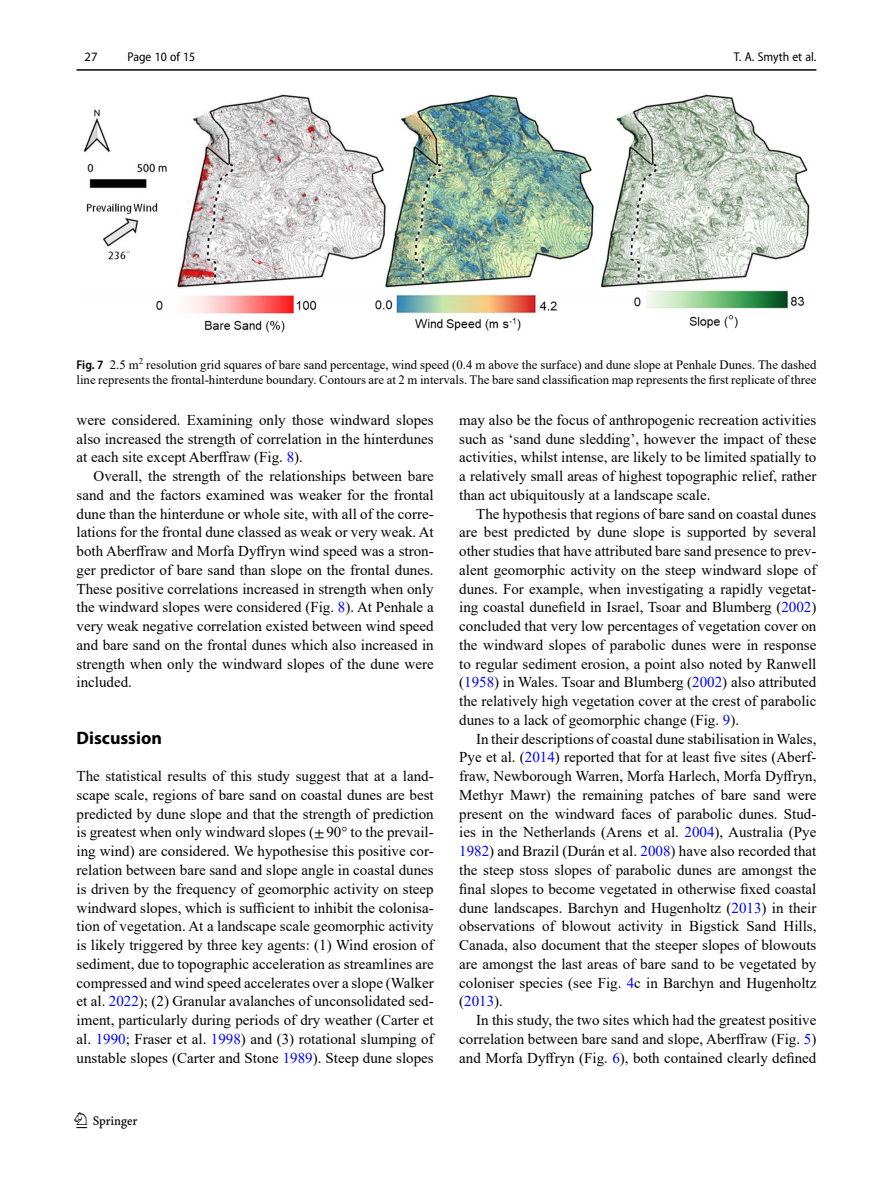
<style>
.page{position:relative;width:893px;height:1187px;background:#fff}
.page>*{position:absolute;margin:0;border:0;box-sizing:border-box;transform-origin:0 0}
.t1{font:22.5px "Springnew";color:#000}
.Head_1{font:700 18px "Myriad Pro";color:#000}
.Body_Text_Indent{font:15px/18.8px "Times New Roman";color:#000;text-align:justify}
.Body_Text{font:15px/18.8px "Times New Roman";color:#000;text-align:justify}
.Figure_Caption{font:12.75px/15px "Times New Roman";color:#000}
.t2{font:semi-condensed 12.75px "Myriad Pro";color:#000}
.t3{font:12.75px "Myriad Pro";color:#000}
.s1{font-family:"Myriad Pro";font-weight:600;font-stretch:semi-condensed}
.s2{color:#00f}
.s3{font-family:"STIX"}
</style>
<div class="page">
<hr style="left:77px;top:69px;width:739px;height:2px;background:#000">
<img style="left:83px;top:94px;width:727px;height:239px">
<p class="t3" style="left:85px;top:48px;width:15px">27</p>
<p class="t2" style="left:127px;top:49px;width:69px">Page 10 of 15</p>
<p class="t2" style="left:734px;top:49px;width:84px">T. A. Smyth et al.</p>
<p class="Figure_Caption" style="left:77px;top:357px;width:741px"><span class="s1">Fig. 7</span> 2.5 m<sup>2</sup> resolution grid squares of bare sand percentage, wind speed (0.4 m above the surface) and dune slope at Penhale Dunes. The dashed line represents the frontal-hinterdune boundary. Contours are at 2 m intervals. The bare sand classification map represents the first replicate of three</p>
<p class="Body_Text" style="left:77px;top:410px;width:359px">were considered. Examining only those windward slopes also increased the strength of correlation in the hinterdunes at each site except Aberffraw (Fig. <span class="s2">8</span>).</p>
<p class="Body_Text_Indent" style="left:77px;top:466px;width:359px;text-indent:17px">Overall, the strength of the relationships between bare sand and the factors examined was weaker for the frontal dune than the hinterdune or whole site, with all of the corre&shy;lations for the frontal dune classed as weak or very weak. At both Aberffraw and Morfa Dyffryn wind speed was a stron&shy;ger predictor of bare sand than slope on the frontal dunes.<br>These positive correlations increased in strength when only the windward slopes were considered (Fig. <span class="s2">8</span>). At Penhale a very weak negative correlation existed between wind speed and bare sand on the frontal dunes which also increased in strength when only the windward slopes of the dune were included.</p>
<p class="Head_1" style="left:77px;top:725px;width:87px">Discussion</p>
<p class="Body_Text" style="left:77px;top:766px;width:359px">The statistical results of this study suggest that at a land&shy;scape scale, regions of bare sand on coastal dunes are best predicted by dune slope and that the strength of prediction is greatest when only windward slopes (<span class="s3">±</span>90° to the prevail&shy;ing wind) are considered. We hypothesise this positive cor&shy;relation between bare sand and slope angle in coastal dunes is driven by the frequency of geomorphic activity on steep windward slopes, which is sufficient to inhibit the colonisa&shy;tion of vegetation. At a landscape scale geomorphic activity is likely triggered by three key agents: (1) Wind erosion of sediment, due to topographic acceleration as streamlines are compressed and wind speed accelerates over a slope (Walker et al. <span class="s2">2022</span>); (2) Granular avalanches of unconsolidated sed&shy;iment, particularly during periods of dry weather (Carter et al. <span class="s2">1990</span>; Fraser et al. <span class="s2">1998</span>) and (3) rotational slumping of unstable slopes (Carter and Stone <span class="s2">1989</span>). Steep dune slopes</p>
<h1 class="t1" style="left:77px;top:1107px;width:63px">1 3</h1>
<p class="Body_Text" style="left:459px;top:410px;width:359px">may also be the focus of anthropogenic recreation activities such as ‘sand dune sledding’, however the impact of these activities, whilst intense, are likely to be limited spatially to a relatively small areas of highest topographic relief, rather than act ubiquitously at a landscape scale.</p>
<p class="Body_Text_Indent" style="left:459px;top:503px;width:359px;text-indent:17px">The hypothesis that regions of bare sand on coastal dunes are best predicted by dune slope is supported by several other studies that have attributed bare sand presence to prev&shy;alent geomorphic activity on the steep windward slope of dunes. For example, when investigating a rapidly vegetat&shy;ing coastal dunefield in Israel, Tsoar and Blumberg (<span class="s2">2002</span>) concluded that very low percentages of vegetation cover on the windward slopes of parabolic dunes were in response to regular sediment erosion, a point also noted by Ranwell (<span class="s2">1958</span>) in Wales. Tsoar and Blumberg (<span class="s2">2002</span>) also attributed the relatively high vegetation cover at the crest of parabolic dunes to a lack of geomorphic change (Fig. <span class="s2">9</span>).</p>
<p class="Body_Text_Indent" style="left:459px;top:728px;width:359px;text-indent:17px">In their descriptions of coastal dune stabilisation in Wales, Pye et al. (<span class="s2">2014</span>) reported that for at least five sites (Aberf&shy;fraw, Newborough Warren, Morfa Harlech, Morfa Dyffryn, Methyr Mawr) the remaining patches of bare sand were present on the windward faces of parabolic dunes. Stud&shy;ies in the Netherlands (Arens et al. <span class="s2">2004</span>), Australia (Pye <span class="s2">1982</span>) and Brazil (Durán et al. <span class="s2">2008</span>) have also recorded that the steep stoss slopes of parabolic dunes are amongst the final slopes to become vegetated in otherwise fixed coastal dune landscapes. Barchyn and Hugenholtz (<span class="s2">2013</span>) in their observations of blowout activity in Bigstick Sand Hills, Canada, also document that the steeper slopes of blowouts are amongst the last areas of bare sand to be vegetated by coloniser species (see Fig. <span class="s2">4</span>c in Barchyn and Hugenholtz (<span class="s2">2013</span>).</p>
<p class="Body_Text_Indent" style="left:459px;top:1010px;width:359px;text-indent:17px">In this study, the two sites which had the greatest positive correlation between bare sand and slope, Aberffraw (Fig. <span class="s2">5</span>) and Morfa Dyffryn (Fig. <span class="s2">6</span>), both contained clearly defined</p>
</div>
